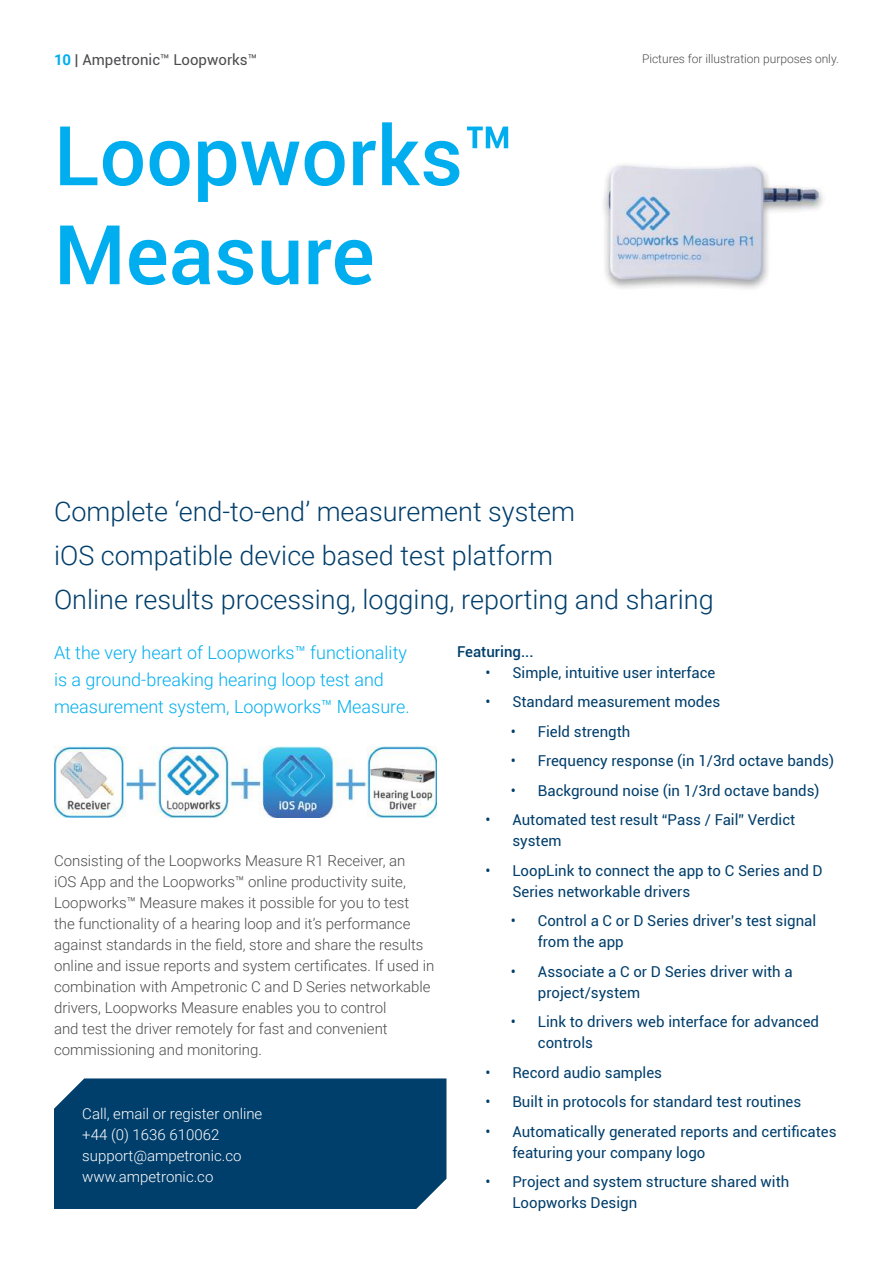
<style>
.page{position:relative;width:893px;height:1263px;background:#fff}
.page>*{position:absolute;margin:0;border:0;box-sizing:border-box;transform-origin:0 0}
.t1{font:500 82.5px/99px "Roboto";color:#00aeef}
.t2{font:300 27px/44px "Roboto";color:#003e6b}
.t3{font:300 18px/27px "Roboto";color:#00aeef}
.t4{font:15px/21px "Roboto";color:#003e6b}
.t5{font:300 15px/21px "Roboto";color:#4d4d4f}
.t6{font:300 15px/21px "Roboto";color:#fff}
.t7{font:15px "Roboto";color:#4d4d4f}
.t8{font:500 15px "Roboto";color:#003e6b}
.t9{font:300 12px "Roboto";color:#4d4d4f}
.s1{font-weight:700;color:#00aeef}
</style>
<div class="page">
<img style="left:603px;top:164px;width:221px;height:125px">
<img style="left:54px;top:746px;width:382px;height:71px">
<div style="left:54px;top:1078px;width:392px;height:131px;background:#003e6b"></div>
<p class="t7" style="left:54px;top:49px;width:205px"><span class="s1">10</span> | Ampetronic™ Loopworks™</p>
<h1 class="t1" style="left:54px;top:103px;width:462px">Loopworks™<br>Measure</h1>
<p class="t9" style="left:642px;top:50px;width:198px">Pictures for illustration purposes only.</p>
<h2 class="t2" style="left:54px;top:488px;width:661px">Complete ‘end-to-end’ measurement system<br>iOS compatible device based test platform<br>Online results processing, logging, reporting and sharing</h2>
<p class="t3" style="left:54px;top:638px;width:357px">At the very heart of Loopworks™ functionality is a ground-breaking hearing loop test and measurement system, Loopworks™ Measure.</p>
<p class="t5" style="left:54px;top:849px;width:382px">Consisting of the Loopworks Measure R1 Receiver, an<br>iOS App and the Loopworks™ online productivity suite, Loopworks™ Measure makes it possible for you to test<br>the functionality of a hearing loop and it’s performance against standards in the field, store and share the results online and issue reports and system certificates. If used in combination with Ampetronic C and D Series networkable drivers, Loopworks Measure enables you to control<br>and test the driver remotely for fast and convenient commissioning and monitoring.</p>
<p class="t6" style="left:82px;top:1103px;width:182px">Call, email or register online +44 (0) 1636 610062 support@ampetronic.co www.ampetronic.co</p>
<p class="t8" style="left:457px;top:641px;width:78px">Featuring...</p>
<p class="t4" style="left:485px;top:661px;width:232px">• Simple, intuitive user interface</p>
<p class="t4" style="left:485px;top:691px;width:236px">• Standard measurement modes</p>
<p class="t4" style="left:511px;top:720px;width:121px">• Field strength</p>
<p class="t4" style="left:511px;top:750px;width:325px">• Frequency response (in 1/3rd octave bands)</p>
<p class="t4" style="left:511px;top:779px;width:310px">• Background noise (in 1/3rd octave bands)</p>
<p class="t4" style="left:512px;top:809px;width:284px;text-indent:-27px">• Automated test result “Pass / Fail” Verdict system</p>
<p class="t4" style="left:512px;top:859px;width:312px;text-indent:-27px">• LoopLink to connect the app to C Series and D<br>Series networkable drivers</p>
<p class="t4" style="left:538px;top:910px;width:280px;text-indent:-27px">• Control a C or D Series driver’s test signal from the app</p>
<p class="t4" style="left:538px;top:960px;width:256px;text-indent:-27px">• Associate a C or D Series driver with a project/system</p>
<p class="t4" style="left:538px;top:1011px;width:283px;text-indent:-27px">• Link to drivers web interface for advanced controls</p>
<p class="t4" style="left:485px;top:1061px;width:178px">• Record audio samples</p>
<p class="t4" style="left:485px;top:1091px;width:317px">• Built in protocols for standard test routines</p>
<p class="t4" style="left:512px;top:1120px;width:326px;text-indent:-27px">• Automatically generated reports and certificates featuring your company logo</p>
<p class="t4" style="left:512px;top:1171px;width:278px;text-indent:-27px">• Project and system structure shared with<br>Loopworks Design</p>
</div>
